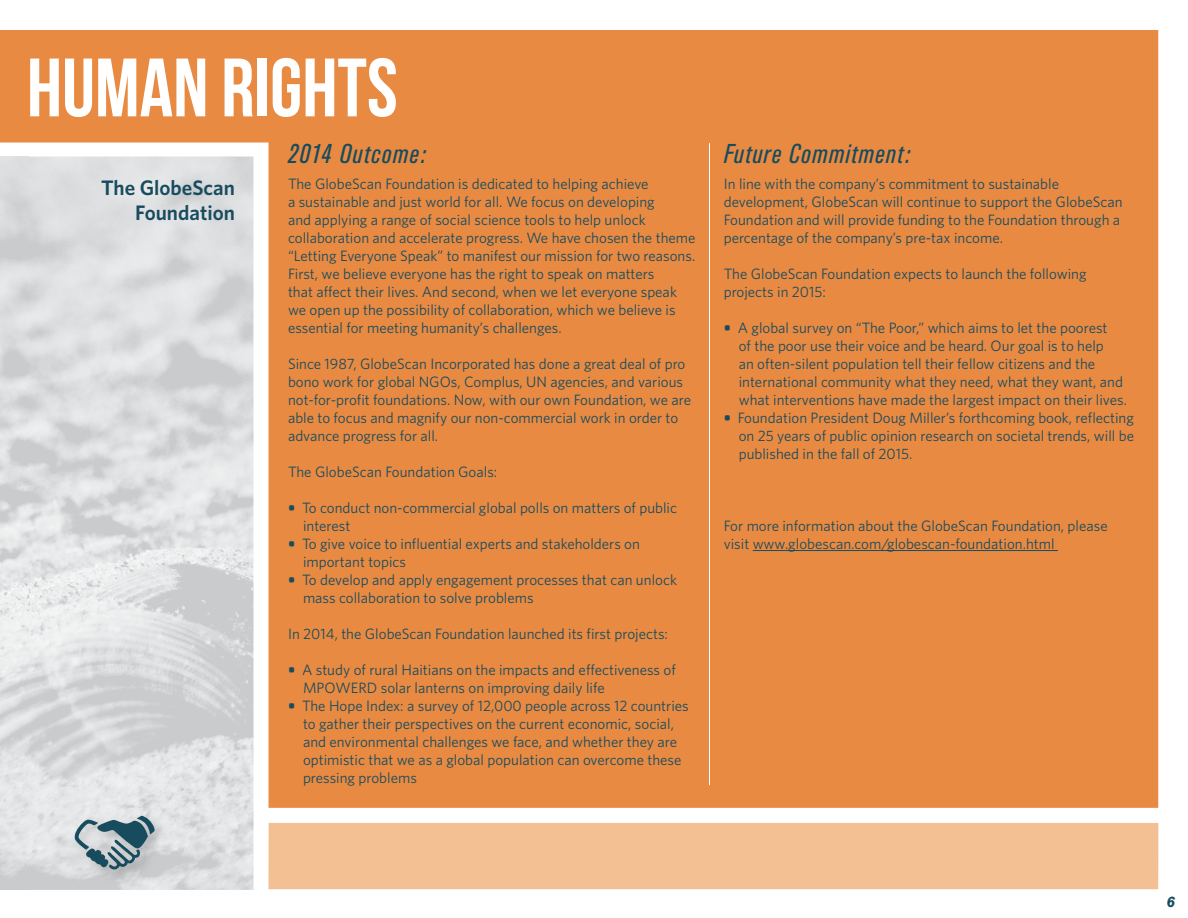
<style>
.page{position:relative;width:1188px;height:918px;background:#fff}
.page>*{position:absolute;margin:0;border:0;box-sizing:border-box;transform-origin:0 0}
.t1{font:700 82.5px "Bebas Neue";color:#fff}
.t2{font:italic condensed 27px "Akzidenz Grotesk Std";letter-spacing:.05em;color:#174c5e}
.t3{font:600 21px/25.2px "Whitney";color:#174c5e;text-align:right}
.t4{font:15px/18px "Whitney";color:#174c5e}
.t5{font:italic 700 15px "Akzidenz Grotesk Std";color:#174c5e}
.s1{font-weight:700}
</style>
<div class="page">
<div style="left:268px;top:823px;width:890px;height:66px;background:#f3c094"></div>
<div style="left:0;top:30px;width:1158px;height:778px;background:#e98a43"></div>
<img style="left:0;top:156px;width:254px;height:734px">
<img style="left:67px;top:808px;width:106px;height:80px">
<svg style="left:75px;top:816px;width:80px;height:54px;background:#8da1a9"></svg>
<hr style="left:753px;top:550px;width:305px;height:1px;background:#174c5e">
<hr style="left:709px;top:143px;width:1px;height:642px;background:#fff">
<h1 class="t1" style="left:27px;top:43px;width:372px">HUMAN RIGHTS</h1>
<h2 class="t2" style="left:288px;top:139px;width:139px">2014 Outcome:</h2>
<p class="t4" style="left:288px;top:174px;width:409px">The GlobeScan Foundation is dedicated to helping achieve<br>a sustainable and just world for all. We focus on developing<br>and applying a range of social science tools to help unlock collaboration and accelerate progress. We have chosen the theme “Letting Everyone Speak” to manifest our mission for two reasons.<br>First, we believe everyone has the right to speak on matters<br>that affect their lives. And second, when we let everyone speak we open up the possibility of collaboration, which we believe is essential for meeting humanity’s challenges.</p>
<p class="t4" style="left:288px;top:354px;width:405px">Since 1987, GlobeScan Incorporated has done a great deal of pro bono work for global NGOs, Complus, UN agencies, and various not-for-profit foundations. Now, with our own Foundation, we are able to focus and magnify our non-commercial work in order to advance progress for all.</p>
<p class="t4" style="left:288px;top:462px;width:211px">The GlobeScan Foundation Goals:</p>
<p class="t4" style="left:303px;top:498px;width:376px;text-indent:-15px"><span class="s1">•</span> To conduct non-commercial global polls on matters of public interest</p>
<p class="t4" style="left:303px;top:534px;width:339px;text-indent:-15px"><span class="s1">•</span> To give voice to influential experts and stakeholders on important topics</p>
<p class="t4" style="left:303px;top:570px;width:376px;text-indent:-15px"><span class="s1">•</span> To develop and apply engagement processes that can unlock mass collaboration to solve problems</p>
<p class="t4" style="left:288px;top:624px;width:381px">In 2014, the GlobeScan Foundation launched its first projects:</p>
<p class="t4" style="left:303px;top:660px;width:374px;text-indent:-15px"><span class="s1">•</span> A study of rural Haitians on the impacts and effectiveness of<br>MPOWERD solar lanterns on improving daily life</p>
<p class="t4" style="left:303px;top:696px;width:387px;text-indent:-15px"><span class="s1">•</span> The Hope Index: a survey of 12,000 people across 12 countries to gather their perspectives on the current economic, social, and environmental challenges we face, and whether they are optimistic that we as a global population can overcome these pressing problems</p>
<h3 class="t3" style="left:101px;top:175px;width:135px">The GlobeScan<br>Foundation</h3>
<h2 class="t2" style="left:724px;top:139px;width:188px">Future Commitment:</h2>
<p class="t4" style="left:724px;top:174px;width:400px">In line with the company’s commitment to sustainable development, GlobeScan will continue to support the GlobeScan Foundation and will provide funding to the Foundation through a percentage of the company’s pre-tax income.</p>
<p class="t4" style="left:724px;top:264px;width:364px">The GlobeScan Foundation expects to launch the following projects in 2015:</p>
<p class="t4" style="left:739px;top:318px;width:390px;text-indent:-15px"><span class="s1">•</span> A global survey on “The Poor,” which aims to let the poorest<br>of the poor use their voice and be heard. Our goal is to help<br>an often-silent population tell their fellow citizens and the international community what they need, what they want, and what interventions have made the largest impact on their lives.</p>
<p class="t4" style="left:739px;top:408px;width:397px;text-align:justify;text-indent:-15px"><span class="s1">•</span> Foundation President Doug Miller’s forthcoming book, reflecting on 25 years of public opinion research on societal trends, will be published in the fall of 2015.</p>
<p class="t4" style="left:724px;top:516px;width:385px">For more information about the GlobeScan Foundation, please visit www.globescan.com/globescan-foundation.html</p>
<p class="t5" style="left:1167px;top:893px;width:10px">6</p>
</div>
